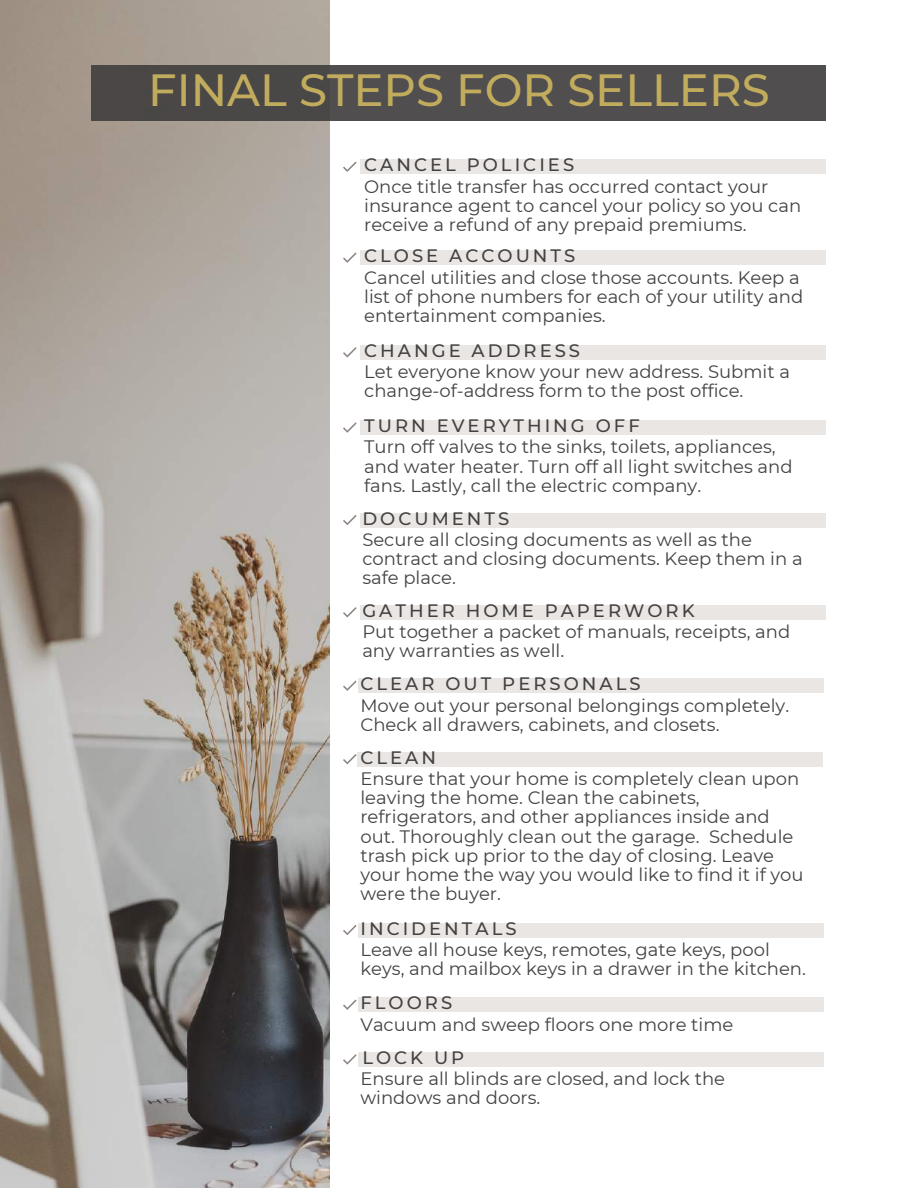
<style>
.page{position:relative;width:918px;height:1188px;background:#fff}
.page>*{position:absolute;margin:0;border:0;box-sizing:border-box;transform-origin:0 0}
.t1{font:500 45px "Montserrat";color:#c1ac5e}
.t2{font:18px/19.2px "Montserrat";color:#434141}
.t3{font:500 18px "Montserrat";letter-spacing:.17em;color:#434141}
</style>
<div class="page">
<div style="left:359px;top:1052px;width:465px;height:15px;background:#e9e5e2"></div>
<div style="left:360px;top:420px;width:466px;height:15px;background:#e9e5e2"></div>
<div style="left:360px;top:159px;width:466px;height:15px;background:#e9e5e2"></div>
<div style="left:360px;top:250px;width:466px;height:15px;background:#e9e5e2"></div>
<div style="left:360px;top:345px;width:466px;height:15px;background:#e9e5e2"></div>
<div style="left:360px;top:513px;width:466px;height:14px;background:#e9e5e2"></div>
<div style="left:360px;top:605px;width:466px;height:15px;background:#e9e5e2"></div>
<div style="left:357px;top:752px;width:465px;height:15px;background:#e9e5e2"></div>
<div style="left:359px;top:678px;width:465px;height:15px;background:#e9e5e2"></div>
<div style="left:359px;top:923px;width:465px;height:14px;background:#e9e5e2"></div>
<div style="left:359px;top:997px;width:465px;height:15px;background:#e9e5e2"></div>
<img style="left:0;top:0;width:330px;height:1188px">
<div style="left:92px;top:65px;width:734px;height:55px;background:#504e4e"></div>
<svg style="left:343px;top:162px;width:13px;height:10px"></svg>
<svg style="left:343px;top:252px;width:13px;height:10px"></svg>
<svg style="left:343px;top:347px;width:13px;height:10px"></svg>
<svg style="left:343px;top:422px;width:13px;height:10px"></svg>
<svg style="left:343px;top:515px;width:13px;height:10px"></svg>
<svg style="left:343px;top:607px;width:13px;height:10px"></svg>
<svg style="left:343px;top:680px;width:13px;height:11px"></svg>
<svg style="left:343px;top:754px;width:13px;height:10px"></svg>
<svg style="left:343px;top:925px;width:13px;height:10px"></svg>
<svg style="left:343px;top:999px;width:13px;height:11px"></svg>
<svg style="left:343px;top:1054px;width:13px;height:10px"></svg>
<h1 class="t1" style="left:148px;top:63px;width:623px">FINAL STEPS FOR SELLERS</h1>
<p class="t3" style="left:364px;top:154px;width:211px">CANCEL POLICIES</p>
<p class="t2" style="left:364px;top:177px;width:439px">Once title transfer has occurred contact your insurance agent to cancel your policy so you can receive a refund of any prepaid premiums.</p>
<p class="t3" style="left:364px;top:245px;width:213px">CLOSE ACCOUNTS</p>
<p class="t2" style="left:364px;top:268px;width:441px">Cancel utilities and close those accounts. Keep a list of phone numbers for each of your utility and entertainment companies.</p>
<p class="t3" style="left:364px;top:339px;width:217px">CHANGE ADDRESS</p>
<p class="t2" style="left:364px;top:362px;width:427px">Let everyone know your new address. Submit a change-of-address form to the post office.</p>
<p class="t3" style="left:364px;top:415px;width:277px">TURN EVERYTHING OFF</p>
<p class="t2" style="left:364px;top:437px;width:430px">Turn off valves to the sinks, toilets, appliances, and water heater. Turn off all light switches and fans. Lastly, call the electric company.</p>
<p class="t3" style="left:362px;top:507px;width:149px">DOCUMENTS</p>
<p class="t2" style="left:362px;top:530px;width:442px">Secure all closing documents as well as the contract and closing documents. Keep them in a safe place.</p>
<p class="t3" style="left:362px;top:599px;width:334px">GATHER HOME PAPERWORK</p>
<p class="t2" style="left:362px;top:622px;width:429px">Put together a packet of manuals, receipts, and any warranties as well.</p>
<p class="t3" style="left:360px;top:673px;width:282px">CLEAR OUT PERSONALS</p>
<p class="t2" style="left:360px;top:696px;width:430px">Move out your personal belongings completely.<br>Check all drawers, cabinets, and closets.</p>
<p class="t3" style="left:360px;top:746px;width:77px">CLEAN</p>
<p class="t2" style="left:360px;top:769px;width:445px">Ensure that your home is completely clean upon leaving the home. Clean the cabinets, refrigerators, and other appliances inside and out. Thoroughly clean out the garage. Schedule trash pick up prior to the day of closing. Leave your home the way you would like to find it if you were the buyer.</p>
<p class="t3" style="left:360px;top:917px;width:158px">INCIDENTALS</p>
<p class="t2" style="left:360px;top:940px;width:447px">Leave all house keys, remotes, gate keys, pool keys, and mailbox keys in a drawer in the kitchen.</p>
<p class="t3" style="left:360px;top:992px;width:93px">FLOORS</p>
<p class="t2" style="left:360px;top:1015px;width:374px">Vacuum and sweep floors one more time</p>
<p class="t3" style="left:362px;top:1047px;width:103px">LOCK UP</p>
<p class="t2" style="left:360px;top:1069px;width:366px">Ensure all blinds are closed, and lock the windows and doors.</p>
</div>
